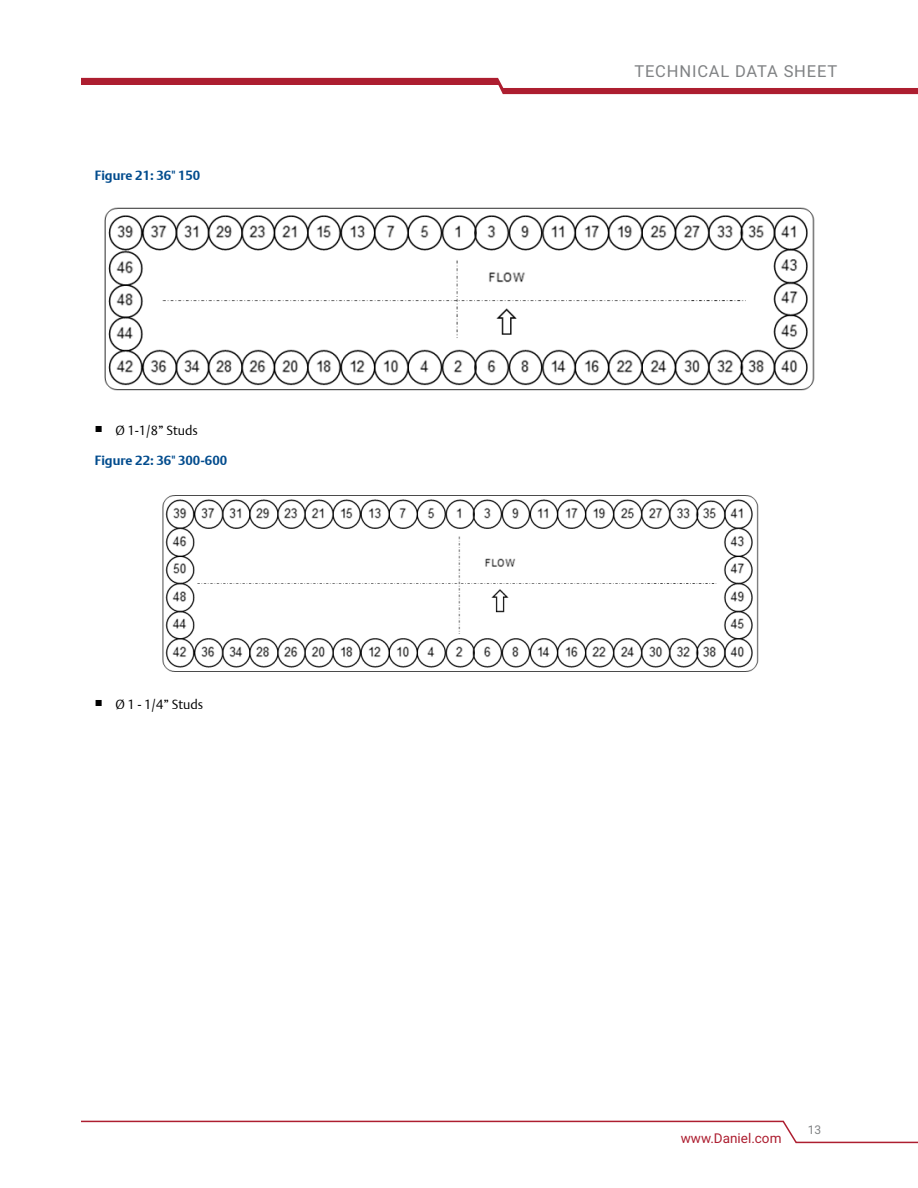
<style>
.page{position:relative;width:918px;height:1188px;background:#fff}
.page>*{position:absolute;margin:0;border:0;box-sizing:border-box;transform-origin:0 0}
.t1{font:16.5px "Roboto";letter-spacing:.05em;color:#808284}
.t2{font:13.5px "Roboto";color:#ad1e30}
.t3{font:13.05px "DTL Argo T Bold";color:#004b8d}
.t4{font:13.05px "DTL Argo T Light";color:#000}
.t5{font:12px "Roboto";color:#808284}
</style>
<div class="page">
<svg style="left:81px;top:1120px;width:837px;height:24px"></svg>
<svg style="left:81px;top:78px;width:837px;height:16px"></svg>
<img style="left:104px;top:207px;width:711px;height:184px">
<img style="left:162px;top:495px;width:597px;height:177px">
<p class="t3" style="left:95px;top:171px;width:107px">Figure 21: 36" 150</p>
<p class="t4" style="left:95px;top:424px;width:105px"><sup>■</sup> Ø 1-1/8” Studs</p>
<p class="t3" style="left:95px;top:455px;width:134px">Figure 22: 36" 300-600</p>
<p class="t4" style="left:95px;top:699px;width:110px"><sup>■</sup> Ø 1 - 1/4” Studs</p>
<p class="t1" style="left:634px;top:62px;width:204px">TECHNICAL DATA SHEET</p>
<p class="t2" style="left:681px;top:1131px;width:102px">www.Daniel.com</p>
<p class="t5" style="left:808px;top:1124px;width:15px">13</p>
</div>
